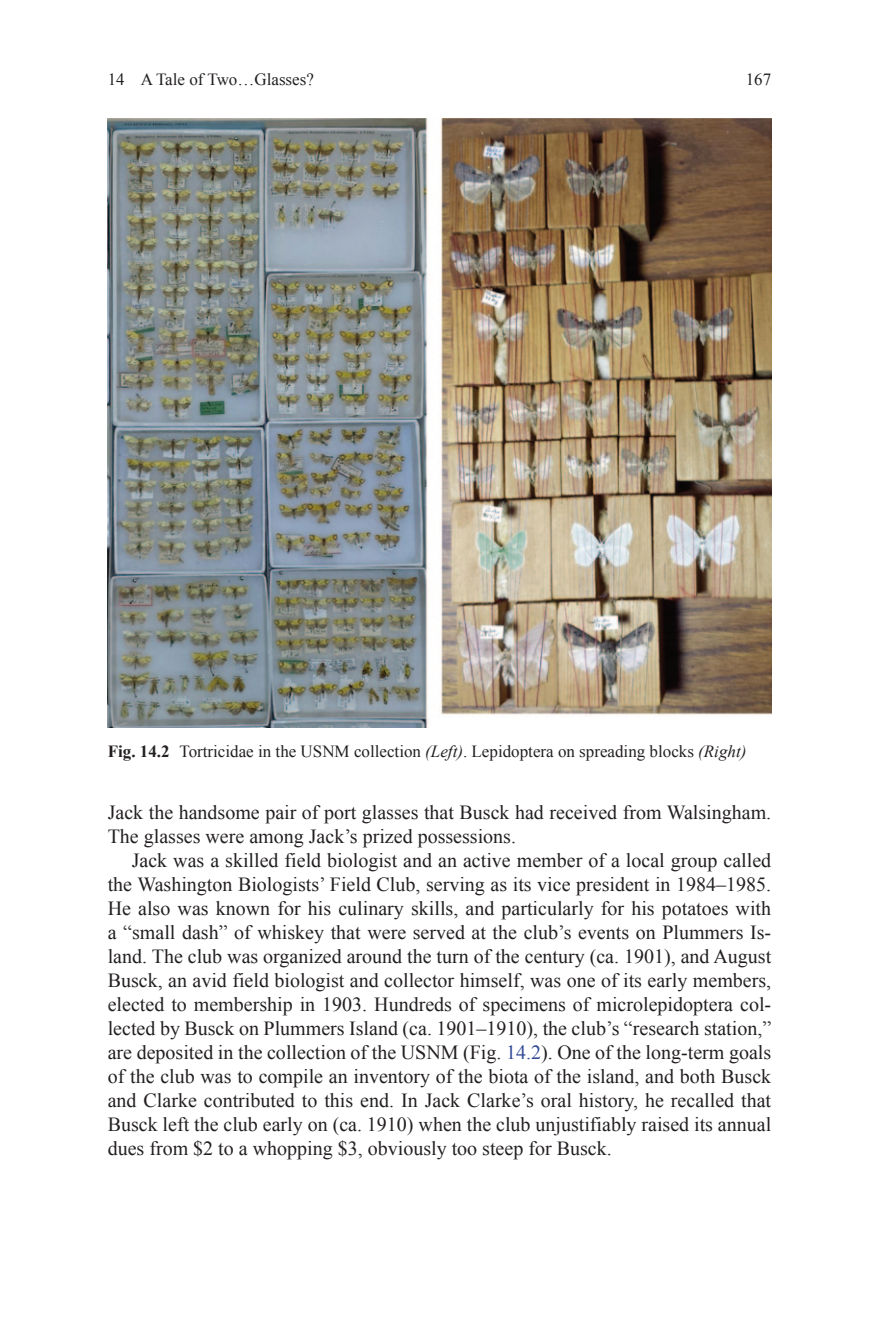
<style>
.page{position:relative;width:879px;height:1333px;background:#fff}
.page>*{position:absolute;margin:0;border:0;box-sizing:border-box;transform-origin:0 0}
.t1{font:20px/24px "Times New Roman PSMT2";color:#231f20}
.t2{font:17px "Times New Roman PSMT2";color:#231f20}
.t3{font:17px "Times New Roman";color:#231f20}
.s1{font-family:"Times New Roman PS Bold MT2"}
.s2{font-family:"Times New Roman";font-style:italic}
.s3{font-family:"Times New Roman"}
.s4{font-family:"Times New Roman";color:#324a97}
</style>
<div class="page">
<img style="left:108px;top:118px;width:663px;height:610px">
<p class="t2" style="left:108px;top:68px;width:208px">14 A Tale of Two…Glasses?</p>
<p class="t3" style="left:746px;top:68px;width:27px">167</p>
<p class="t2" style="left:108px;top:739px;width:640px"><span class="s1">Fig. 14.2</span> Tortricidae in the USNM collection <span class="s2">(Left)</span>. Lepidoptera on spreading blocks <span class="s2">(Right)</span></p>
<p class="t1" style="left:108px;top:799px;width:665px">Jack the handsome pair of port glasses that Busck had received from Walsingham.<br>The glasses were among Jack’s prized possessions.</p>
<p class="t1" style="left:108px;top:847px;width:665px;text-align:justify;text-indent:24px">Jack was a skilled field biologist and an active member of a local group called <span class="s3">the</span> Washington Biologists’ Field Club, serving as its vice president in 1984–1985.<br>He also was known for his culinary skills, and particularly for his potatoes with a “small dash” of whiskey that were served at the club’s events on Plummers Is&shy;land. The club was organized around the turn of the century (ca. 1901), and August Busck, an avid field biologist and collector himself, was one of its early members, elected to membership in 1903. Hundreds of specimens of microlepidoptera col&shy;lected by Busck on Plummers Island (ca. 1901–1910), the club’s “research station,” are deposited in the collection of the USNM (Fig. <span class="s4">14.2</span>). One of the long-term goals of the club was to compile an inventory of the biota of the island, and both Busck and Clarke contributed to this end. In Jack Clarke’s oral history, he recalled that Busck left the club early on (ca. 1910) when the club unjustifiably raised its annual dues from $2 to a whopping $3, obviously too steep for Busck.</p>
</div>
